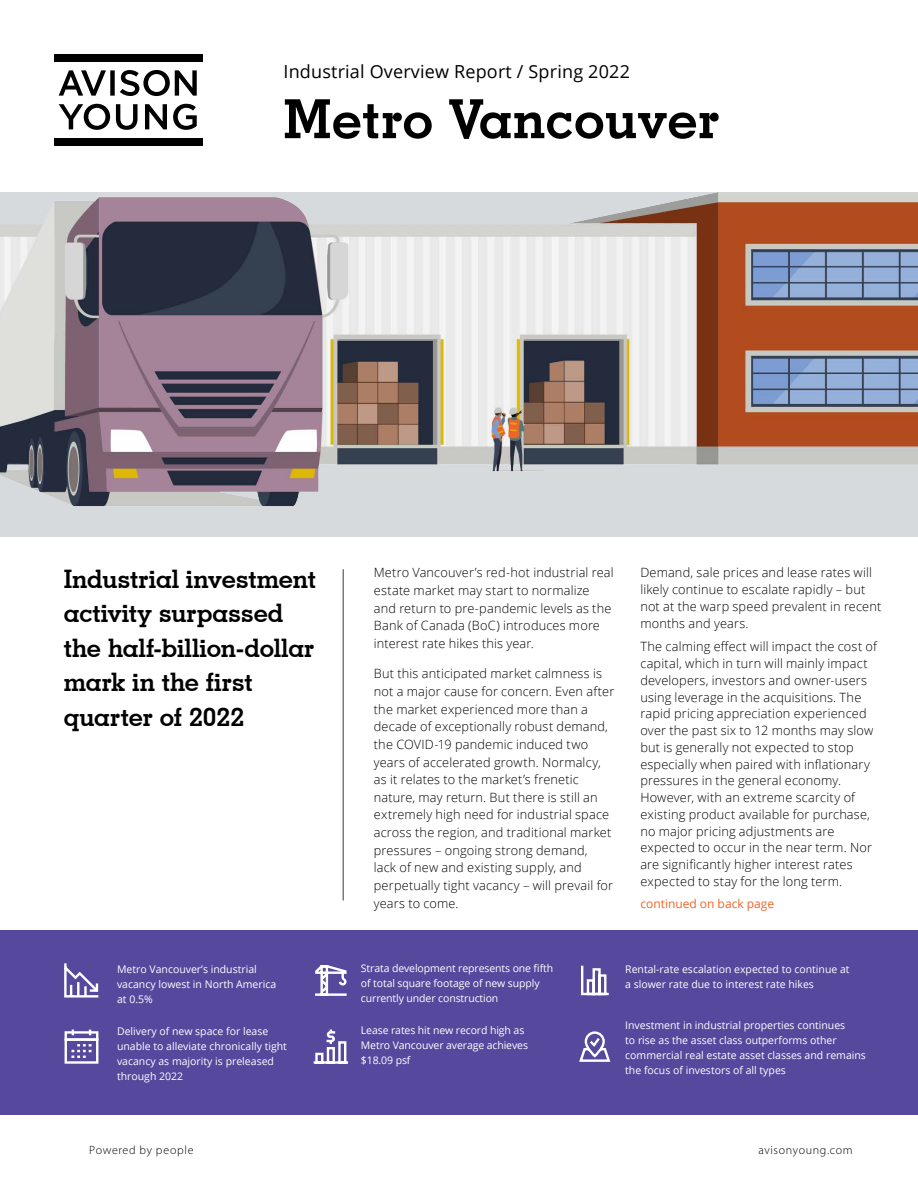
<style>
.page{position:relative;width:918px;height:1188px;background:#fff}
.page>*{position:absolute;margin:0;border:0;box-sizing:border-box;transform-origin:0 0}
.t1{font:700 54px "Geometric Slab 703 BT";letter-spacing:.01em;color:#000}
.t2{font:700 25.5px/34.5px "Geometric Slab 703 BT";letter-spacing:-.01em;color:#000}
.t3{font:18px "Open Sans";letter-spacing:.01em;color:#000}
.t4{font:300 12.75px/17.7px "Open Sans";letter-spacing:.015em;color:#000}
.t5{font:300 12px "Myriad Pro";letter-spacing:.055em;color:#000}
.t6{font:12px "Open Sans";color:#ef6528}
.t7{font:10.5px/15px "Open Sans";color:#fff}
</style>
<div class="page">
<img style="left:0;top:192px;width:918px;height:345px">
<div style="left:0;top:930px;width:918px;height:184px;background:#55489d"></div>
<hr style="left:343px;top:569px;width:1px;height:331px;background:#323e48">
<div style="left:54px;top:54px;width:148px;height:7px;background:#000"></div>
<div style="left:54px;top:138px;width:148px;height:7px;background:#000"></div>
<svg style="left:59px;top:70px;width:138px;height:26px"></svg>
<svg style="left:59px;top:104px;width:51px;height:26px"></svg>
<svg style="left:116px;top:104px;width:22px;height:26px"></svg>
<svg style="left:145px;top:104px;width:22px;height:25px"></svg>
<svg style="left:173px;top:104px;width:24px;height:26px"></svg>
<svg style="left:64px;top:963px;width:35px;height:35px"></svg>
<svg style="left:64px;top:1030px;width:35px;height:34px"></svg>
<svg style="left:313px;top:1029px;width:36px;height:35px"></svg>
<svg style="left:315px;top:965px;width:32px;height:31px"></svg>
<svg style="left:581px;top:965px;width:28px;height:31px"></svg>
<svg style="left:579px;top:1031px;width:32px;height:31px"></svg>
<h3 class="t3" style="left:284px;top:59px;width:348px">Industrial Overview Report / Spring 2022</h3>
<h1 class="t1" style="left:284px;top:86px;width:438px">Metro Vancouver</h1>
<h2 class="t2" style="left:64px;top:561px;width:254px">Industrial investment activity surpassed the half-billion-dollar mark in the first quarter of 2022</h2>
<p class="t7" style="left:117px;top:962px;width:161px">Metro Vancouver’s industrial vacancy lowest in North America at 0.5%</p>
<p class="t7" style="left:117px;top:1024px;width:171px">Delivery of new space for lease unable to alleviate chronically tight vacancy as majority is preleased through 2022</p>
<p class="t4" style="left:374px;top:564px;width:241px">Metro Vancouver’s red-hot industrial real estate market may start to normalize and return to pre-pandemic levels as the Bank of Canada (BoC) introduces more interest rate hikes this year.</p>
<p class="t4" style="left:374px;top:665px;width:242px">But this anticipated market calmness is not a major cause for concern. Even after the market experienced more than a decade of exceptionally robust demand, the COVID-19 pandemic induced two years of accelerated growth. Normalcy, as it relates to the market’s frenetic nature, may return. But there is still an extremely high need for industrial space across the region, and traditional market pressures – ongoing strong demand,<br>lack of new and existing supply, and perpetually tight vacancy – will prevail for years to come.</p>
<p class="t4" style="left:640px;top:564px;width:243px;line-height:16.8px">Demand, sale prices and lease rates will likely continue to escalate rapidly – but not at the warp speed prevalent in recent months and years.</p>
<p class="t4" style="left:640px;top:638px;width:238px;line-height:16.8px">The calming effect will impact the cost of capital, which in turn will mainly impact developers, investors and owner-users using leverage in the acquisitions. The rapid pricing appreciation experienced over the past six to 12 months may slow but is generally not expected to stop especially when paired with inflationary pressures in the general economy.<br>However, with an extreme scarcity of existing product available for purchase, no major pricing adjustments are expected to occur in the near term. Nor are significantly higher interest rates expected to stay for the long term.</p>
<p class="t6" style="left:640px;top:896px;width:135px">continued on back page</p>
<p class="t7" style="left:361px;top:961px;width:194px">Strata development represents one fifth of total square footage of new supply currently under construction</p>
<p class="t7" style="left:361px;top:1023px;width:169px">Lease rates hit new record high as<br>Metro Vancouver average achieves $18.09 psf</p>
<p class="t7" style="left:625px;top:962px;width:226px">Rental-rate escalation expected to continue at a slower rate due to interest rate hikes</p>
<p class="t7" style="left:625px;top:1017px;width:242px">Investment in industrial properties continues<br>to rise as the asset class outperforms other commercial real estate asset classes and remains the focus of investors of all types</p>
<p class="t5" style="left:89px;top:1143px;width:106px">Powered by people</p>
<p class="t5" style="left:758px;top:1143px;width:96px">avisonyoung.com</p>
</div>
